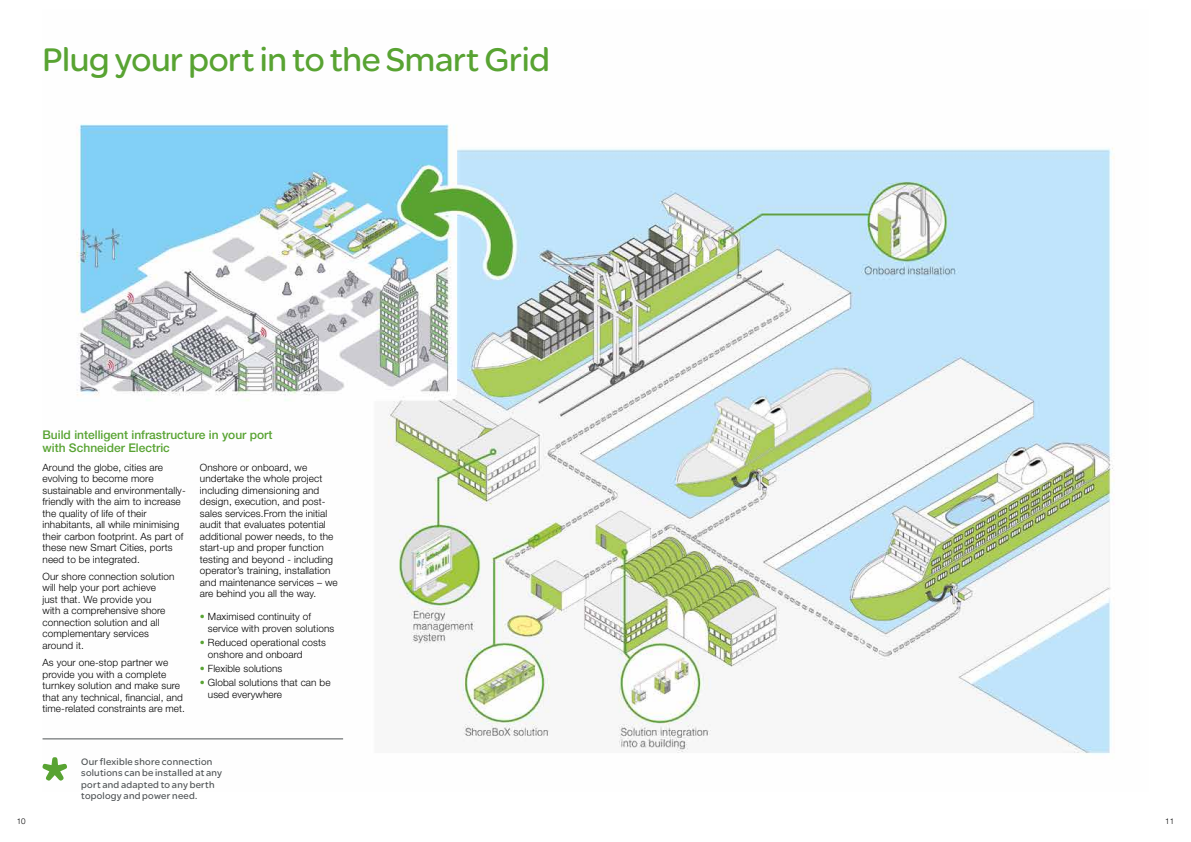
<style>
.page{position:relative;width:1191px;height:842px;background:#fff}
.page>*{position:absolute;margin:0;border:0;box-sizing:border-box;transform-origin:0 0}
.t1{font:35px "SE Optimist";letter-spacing:-.01em;color:#58a332}
.t2{font:500 12px/13px "Helvetica Neue LT Std";color:#58a332}
.t3{font:300 10px/11.5px "Helvetica Neue LT Std";letter-spacing:.01em;color:#000}
.t4{font:10px/11.5px "SE Optimist";letter-spacing:.025em;color:#505456}
.t5{font:300 8px "Helvetica Neue LT Std";color:#000}
.s1{color:#58a332}
</style>
<div class="page">
<img style="left:43px;top:124px;width:1072px;height:630px">
<svg style="left:42px;top:757px;width:25px;height:24px"></svg>
<hr style="left:43px;top:739px;width:300px;height:1px;background:#505456">
<h1 class="t1" style="left:43px;top:35px;width:509px">Plug your port in to the Smart Grid</h1>
<p class="t2" style="left:43px;top:428px;width:231px">Build intelligent infrastructure in your port with Schneider Electric</p>
<p class="t3" style="left:43px;top:461px;width:145px">Around the globe, cities are evolving to become more sustainable and environmentally&shy;friendly with the aim to increase the quality of life of their inhabitants, all while minimising their carbon footprint. As part of these new Smart Cities, ports need to be integrated.</p>
<p class="t3" style="left:43px;top:570px;width:133px">Our shore connection solution will help your port achieve<br>just that. We provide you<br>with a comprehensive shore connection solution and all complementary services around it.</p>
<p class="t3" style="left:43px;top:657px;width:144px">As your one-stop partner we provide you with a complete turnkey solution and make sure that any technical, financial, and time-related constraints are met.</p>
<p class="t3" style="left:200px;top:461px;width:139px">Onshore or onboard, we undertake the whole project including dimensioning and design, execution, and post&shy;sales services.From the initial audit that evaluates potential additional power needs, to the start-up and proper function testing and beyond - including operator’s training, installation and maintenance services – we are behind you all the way.</p>
<p class="t3" style="left:208px;top:611px;width:128px;text-indent:-8px"><span class="s1">•</span> Maximised continuity of service with proven solutions</p>
<p class="t3" style="left:208px;top:637px;width:119px;text-indent:-8px"><span class="s1">•</span> Reduced operational costs onshore and onboard</p>
<p class="t3" style="left:200px;top:662px;width:84px"><span class="s1">•</span> Flexible solutions</p>
<p class="t3" style="left:208px;top:677px;width:124px;text-indent:-8px"><span class="s1">•</span> Global solutions that can be used everywhere</p>
<p class="t4" style="left:81px;top:756px;width:142px">Our flexible shore connection solutions can be installed at any port and adapted to any berth topology and power need.</p>
<p class="t5" style="left:17px;top:816px;width:10px">10</p>
<p class="t5" style="left:1165px;top:816px;width:10px">11</p>
</div>
